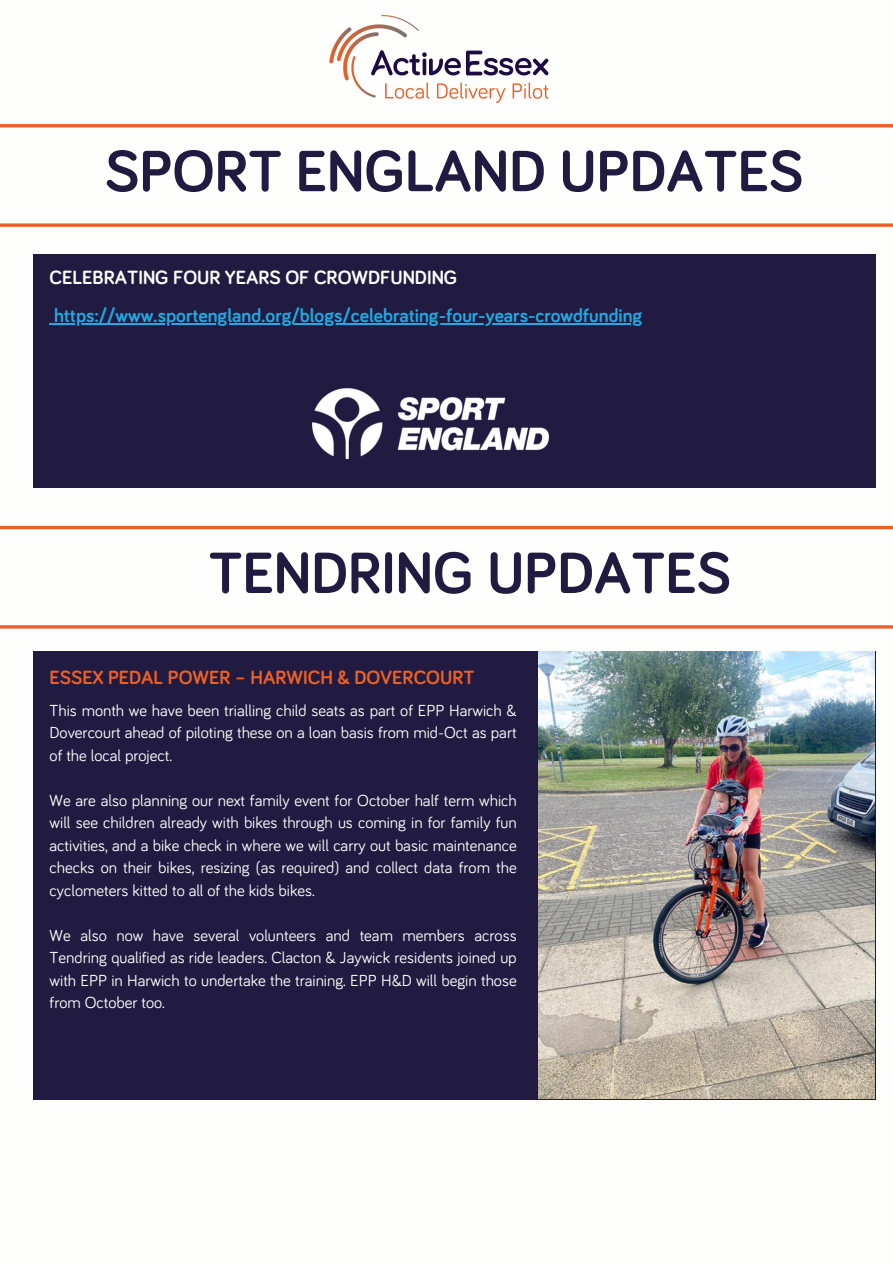
<style>
.page{position:relative;width:893px;height:1264px;background:#fff}
.page>*{position:absolute;margin:0;border:0;box-sizing:border-box;transform-origin:0 0}
.t1{font:700 60px "Bariol";color:#211b41}
.t2{font:700 19.8px "Bariol";color:#1fabe3}
.t3{font:700 19.8px "Bariol";color:#fefefd}
.t4{font:700 19.8px "Bariol";color:#eb6028}
.t5{font:16.5px/22.5px "Bariol";color:#fefefd;text-align:justify}
</style>
<div class="page">
<div style="left:33px;top:254px;width:842px;height:233px;background:#211b41"></div>
<hr style="left:0;top:124px;width:892px;height:3px;background:#eb6028">
<svg style="left:0;top:223px;width:892px;height:4px"></svg>
<img style="left:312px;top:388px;width:237px;height:71px">
<hr style="left:0;top:526px;width:892px;height:3px;background:#eb6028">
<hr style="left:0;top:625px;width:892px;height:3px;background:#eb6028">
<div style="left:33px;top:651px;width:842px;height:448px;background:#211b41"></div>
<img style="left:538px;top:651px;width:336px;height:447px">
<hr style="left:54px;top:323px;width:588px;height:1px;background:#1fabe3">
<img style="left:329px;top:15px;width:220px;height:88px">
<p class="t1" style="left:105px;top:144px;width:699px">SPORT ENGLAND UPDATES</p>
<p class="t3" style="left:50px;top:268px;width:409px">CELEBRATING FOUR YEARS OF CROWDFUNDING</p>
<p class="t2" style="left:54px;top:306px;width:589px">https://www.sportengland.org/blogs/celebrating-four-years-crowdfunding</p>
<p class="t1" style="left:208px;top:545px;width:524px">TENDRING UPDATES</p>
<p class="t4" style="left:50px;top:669px;width:426px">ESSEX PEDAL POWER – HARWICH &amp; DOVERCOURT</p>
<p class="t5" style="left:50px;top:699px;width:468px">This month we have been trialling child seats as part of EPP Harwich &amp; Dovercourt ahead of piloting these on a loan basis from mid-Oct as part of the local project.</p>
<p class="t5" style="left:50px;top:789px;width:468px">We are also planning our next family event for October half term which will see children already with bikes through us coming in for family fun activities, and a bike check in where we will carry out basic maintenance checks on their bikes, resizing (as required) and collect data from the cyclometers kitted to all of the kids bikes.</p>
<p class="t5" style="left:50px;top:924px;width:468px">We also now have several volunteers and team members across Tendring qualified as ride leaders. Clacton &amp; Jaywick residents joined up with EPP in Harwich to undertake the training. EPP H&amp;D will begin those from October too.</p>
</div>
